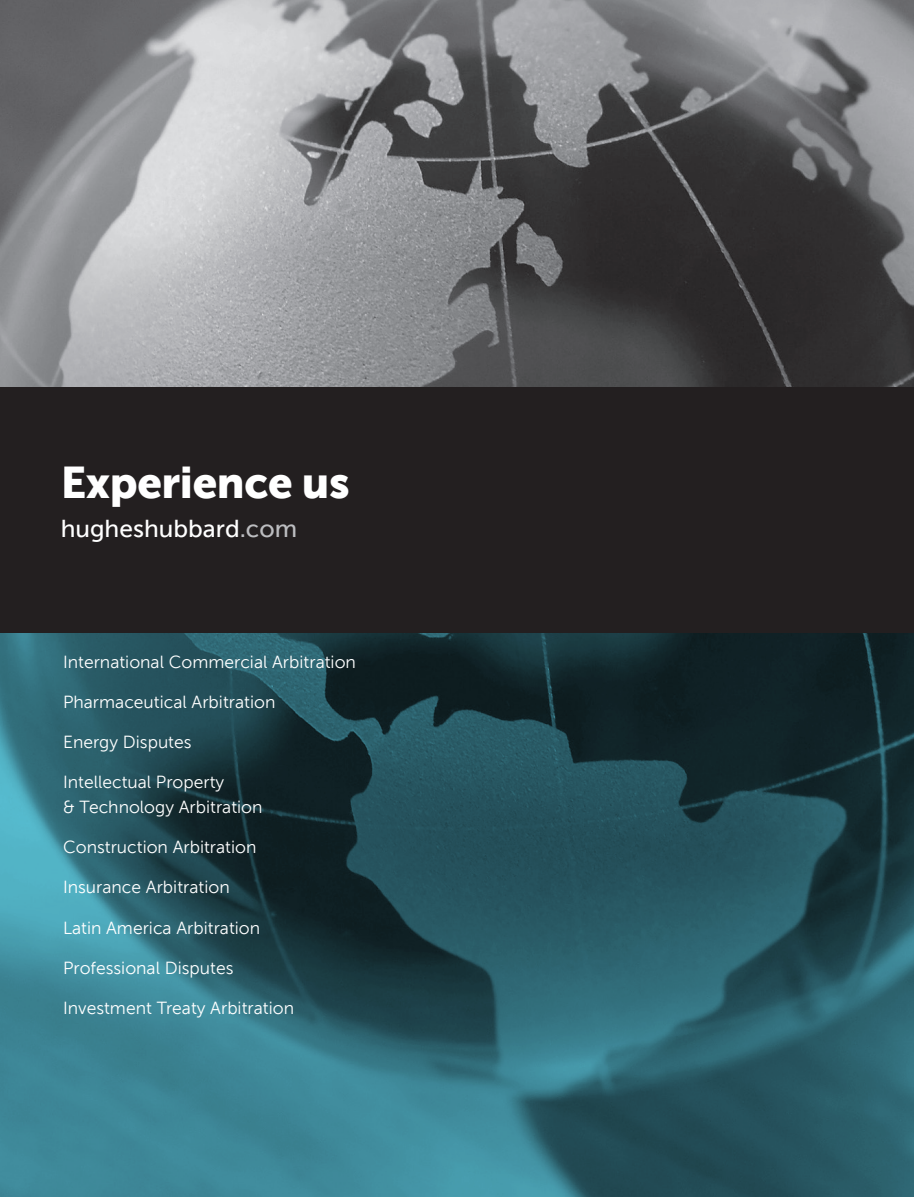
<style>
.page{position:relative;width:914px;height:1197px;background:#fff}
.page>*{position:absolute;margin:0;border:0;box-sizing:border-box;transform-origin:0 0}
.t1{font:43.75px "Museo Sans 900";letter-spacing:-.01em;color:#fff}
.t2{font:24.5px "Museo Sans 500";color:#fff}
.t3{font:17.5px/24.5px "Museo Sans 300";color:#fff}
.s1{color:#bcbdc0}
</style>
<div class="page">
<img style="left:0;top:0;width:914px;height:387px">
<svg style="left:0;top:633px;width:914px;height:564px;background:#285863"></svg>
<div style="left:0;top:387px;width:914px;height:246px;background:#231f20"></div>
<h1 class="t1" style="left:61px;top:458px;width:290px">Experience us</h1>
<h2 class="t2" style="left:61px;top:515px;width:238px">hugheshubbard<span class="s1">.com</span></h2>
<p class="t3" style="left:63px;top:649px;width:294px">International Commercial Arbitration</p>
<p class="t3" style="left:63px;top:690px;width:214px">Pharmaceutical Arbitration</p>
<p class="t3" style="left:63px;top:730px;width:130px">Energy Disputes</p>
<p class="t3" style="left:63px;top:770px;width:201px">Intellectual Property<br>&amp; Technology Arbitration</p>
<p class="t3" style="left:63px;top:835px;width:195px">Construction Arbitration</p>
<p class="t3" style="left:63px;top:875px;width:168px">Insurance Arbitration</p>
<p class="t3" style="left:63px;top:915px;width:199px">Latin America Arbitration</p>
<p class="t3" style="left:63px;top:956px;width:172px">Professional Disputes</p>
<p class="t3" style="left:63px;top:996px;width:232px">Investment Treaty Arbitration</p>
</div>
